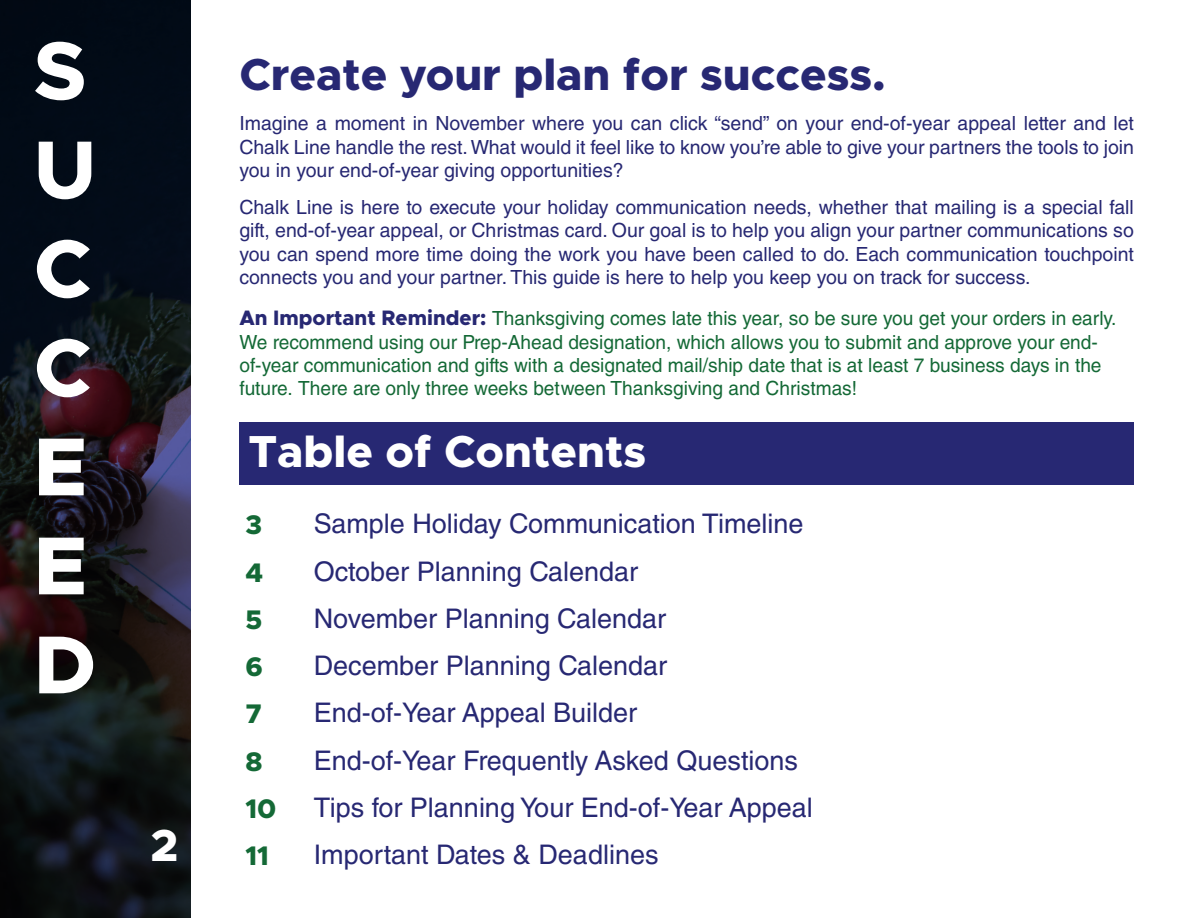
<style>
.page{position:relative;width:1188px;height:918px;background:#fff}
.page>*{position:absolute;margin:0;border:0;box-sizing:border-box;transform-origin:0 0}
.t1{font:800 82.5px/99px "Metropolis";color:#fff}
.t2{font:800 45px "Metropolis";color:#272873}
.t3{font:800 45px "Metropolis";color:#fff}
.t4{font:27px "Helvetica LT Std";color:#272873}
.t5{font:800 27px "Metropolis";color:#146936}
.t6{font:19.5px/23.4px "Helvetica LT Std";color:#272873;text-align:justify}
.t7{font:19.5px/23.4px "Helvetica LT Std";color:#146936}
.s1{font-family:"Metropolis";font-weight:800;font-size:21px;color:#272873}
</style>
<div class="page">
<img style="left:0;top:0;width:191px;height:918px">
<div style="left:239px;top:422px;width:895px;height:63px;background:#272873"></div>
<h1 class="t1" style="left:34px;top:21px;width:64px">S<br>U<br>C<br>C<br>E<br>E<br>D</h1>
<h2 class="t3" style="left:151px;top:817px;width:29px">2</h2>
<h2 class="t2" style="left:239px;top:46px;width:648px">Create your plan for success.</h2>
<p class="t6" style="left:239px;top:112px;width:896px">Imagine a moment in November where you can click “send” on your end-of-year appeal letter and let Chalk Line handle the rest. What would it feel like to know you’re able to give your partners the tools to join you in your end-of-year giving opportunities?</p>
<p class="t6" style="left:239px;top:195px;width:896px">Chalk Line is here to execute your holiday communication needs, whether that mailing is a special fall gift, end-of-year appeal, or Christmas card. Our goal is to help you align your partner communications so you can spend more time doing the work you have been called to do. Each communication touchpoint connects you and your partner. This guide is here to help you keep you on track for success.</p>
<p class="t7" style="left:239px;top:307px;width:878px"><span class="s1">An Important Reminder:</span> Thanksgiving comes late this year, so be sure you get your orders in early.<br>We recommend using our Prep-Ahead designation, which allows you to submit and approve your end&shy;of-year communication and gifts with a designated mail/ship date that is at least 7 business days in the future. There are only three weeks between Thanksgiving and Christmas!</p>
<h2 class="t3" style="left:248px;top:422px;width:399px">Table of Contents</h2>
<h3 class="t5" style="left:245px;top:508px;width:18px">3</h3>
<h3 class="t4" style="left:314px;top:508px;width:491px">Sample Holiday Communication Timeline</h3>
<h3 class="t5" style="left:245px;top:555px;width:19px">4</h3>
<h3 class="t4" style="left:314px;top:556px;width:326px">October Planning Calendar</h3>
<h3 class="t5" style="left:245px;top:602px;width:18px">5</h3>
<h3 class="t4" style="left:314px;top:603px;width:354px">November Planning Calendar</h3>
<h3 class="t5" style="left:245px;top:650px;width:19px">6</h3>
<h3 class="t4" style="left:314px;top:650px;width:355px">December Planning Calendar</h3>
<h3 class="t5" style="left:245px;top:697px;width:18px">7</h3>
<h3 class="t4" style="left:314px;top:697px;width:325px">End-of-Year Appeal Builder</h3>
<h3 class="t5" style="left:245px;top:744px;width:19px">8</h3>
<h3 class="t4" style="left:314px;top:745px;width:486px">End-of-Year Frequently Asked Questions</h3>
<h3 class="t5" style="left:245px;top:791px;width:32px">10</h3>
<h3 class="t4" style="left:314px;top:792px;width:501px">Tips for Planning Your End-of-Year Appeal</h3>
<h3 class="t5" style="left:245px;top:839px;width:25px">11</h3>
<h3 class="t4" style="left:314px;top:839px;width:346px">Important Dates &amp; Deadlines</h3>
</div>
